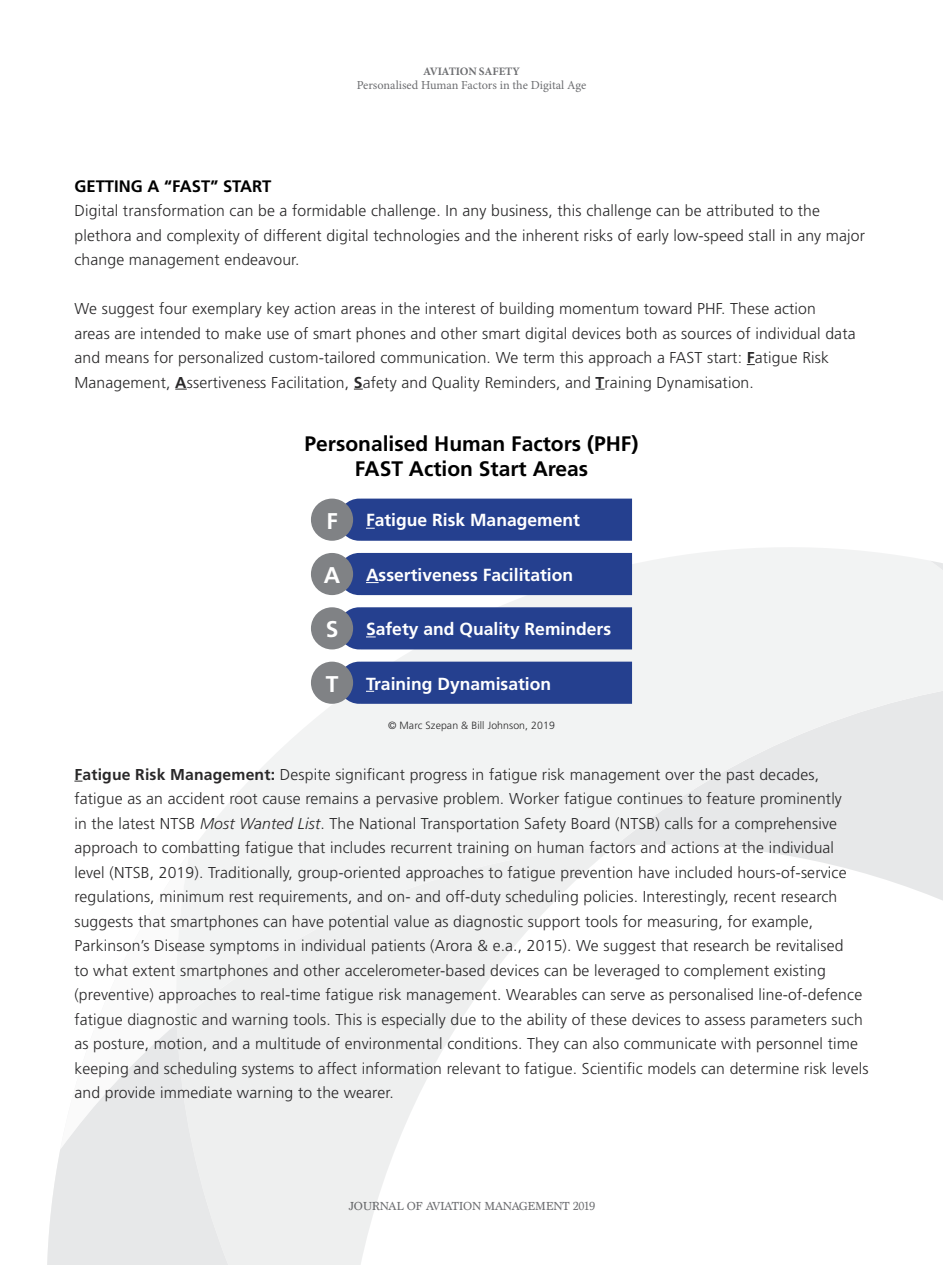
<style>
.page{position:relative;width:943px;height:1265px;background:#fff}
.page>*{position:absolute;margin:0;border:0;box-sizing:border-box;transform-origin:0 0}
.t1{font:700 21px/25.2px "Frutiger";color:#000;text-align:center}
.t2{font:700 17.5px "Frutiger";color:#fff}
.t3{font:700 16.62px "Frutiger";color:#000}
.t4{font:300 15.75px/24.5px "Frutiger";letter-spacing:.01em;color:#292829}
.t5{font:12.25px "Minion Pro";color:#6d6e71}
.t6{font:12.25px "Marion";letter-spacing:-.02em;color:#6d6e71}
.t7{font:700 11.38px "Minion Pro";letter-spacing:-.015em;color:#6d6e71}
.t8{font:300 10.5px "Frutiger";letter-spacing:.01em;color:#292829}
.s1{font-weight:700}
.s2{font-size:22.75px}
.s3{font-style:italic}
</style>
<div class="page">
<svg style="left:47px;top:1023px;width:412px;height:242px;fill:#eeefef"></svg>
<svg style="left:190px;top:525px;width:752px;height:498px;fill:#f2f3f3"></svg>
<svg style="left:60px;top:855px;width:130px;height:295px"></svg>
<div style="left:930px;top:561px;width:12px;height:129px;background:#f2f3f3"></div>
<svg style="left:175px;top:389px;width:12px;height:1px"></svg>
<div style="left:338px;top:499px;width:294px;height:42px;background:#25408f"></div>
<div style="left:311px;top:499px;width:42px;height:42px;background:#808285;border-radius:50%"></div>
<div style="left:338px;top:553px;width:294px;height:42px;background:#25408f"></div>
<div style="left:311px;top:553px;width:42px;height:42px;background:#808285;border-radius:50%"></div>
<div style="left:338px;top:607px;width:294px;height:42px;background:#25408f"></div>
<div style="left:311px;top:607px;width:42px;height:42px;background:#808285;border-radius:50%"></div>
<div style="left:338px;top:662px;width:294px;height:42px;background:#25408f"></div>
<div style="left:311px;top:662px;width:42px;height:42px;background:#808285;border-radius:50%"></div>
<p class="t7" style="left:423px;top:63px;width:98px">AVIATION SAFETY</p>
<p class="t5" style="left:356px;top:77px;width:231px">Personalised Human Factors in the Digital Age</p>
<p class="t3" style="left:74px;top:176px;width:198px">GETTING A “FAST” START</p>
<p class="t4" style="left:74px;top:198px;width:792px">Digital transformation can be a formidable challenge. In any business, this challenge can be attributed to the plethora and complexity of different digital technologies and the inherent risks of early low-speed stall in any major change management endeavour.</p>
<p class="t4" style="left:74px;top:296px;width:782px">We suggest four exemplary key action areas in the interest of building momentum toward PHF. These action<br>areas are intended to make use of smart phones and other smart digital devices both as sources of individual data and means for personalized custom-tailored communication. We term this approach a FAST start: <span class="s1">F</span>atigue Risk Management, <span class="s1">A</span>ssertiveness Facilitation, <span class="s1">S</span>afety and Quality Reminders, and <span class="s1">T</span>raining Dynamisation.</p>
<h1 class="t1" style="left:304px;top:431px;width:335px">Personalised Human Factors (PHF)<br>FAST Action Start Areas</h1>
<p class="t2" style="left:326px;top:510px;width:255px"><span class="s2">F</span> Fatigue Risk Management</p>
<p class="t2" style="left:324px;top:564px;width:251px"><span class="s2">A</span> Assertiveness Facilitation</p>
<p class="t2" style="left:326px;top:619px;width:287px"><span class="s2">S</span> Safety and Quality Reminders</p>
<p class="t2" style="left:326px;top:673px;width:227px"><span class="s2">T</span> Training Dynamisation</p>
<p class="t8" style="left:388px;top:720px;width:168px">© Marc Szepan &amp; Bill Johnson, 2019</p>
<p class="t4" style="left:74px;top:762px;width:795px"><span class="s1">Fatigue Risk Management:</span> Despite significant progress in fatigue risk management over the past decades, fatigue as an accident root cause remains a pervasive problem. Worker fatigue continues to feature prominently<br>in the latest NTSB <span class="s3">Most Wanted List</span>. The National Transportation Safety Board (NTSB) calls for a comprehensive approach to combatting fatigue that includes recurrent training on human factors and actions at the individual<br>level (NTSB, 2019). Traditionally, group-oriented approaches to fatigue prevention have included hours-of-service regulations, minimum rest requirements, and on- and off-duty scheduling policies. Interestingly, recent research suggests that smartphones can have potential value as diagnostic support tools for measuring, for example, Parkinson’s Disease symptoms in individual patients (Arora &amp; e.a., 2015). We suggest that research be revitalised<br>to what extent smartphones and other accelerometer-based devices can be leveraged to complement existing (preventive) approaches to real-time fatigue risk management. Wearables can serve as personalised line-of-defence fatigue diagnostic and warning tools. This is especially due to the ability of these devices to assess parameters such as posture, motion, and a multitude of environmental conditions. They can also communicate with personnel time keeping and scheduling systems to affect information relevant to fatigue. Scientific models can determine risk levels and provide immediate warning to the wearer.</p>
<p class="t6" style="left:349px;top:1199px;width:248px">JOURNAL OF AVIATION MANAGEMENT 2019</p>
</div>
